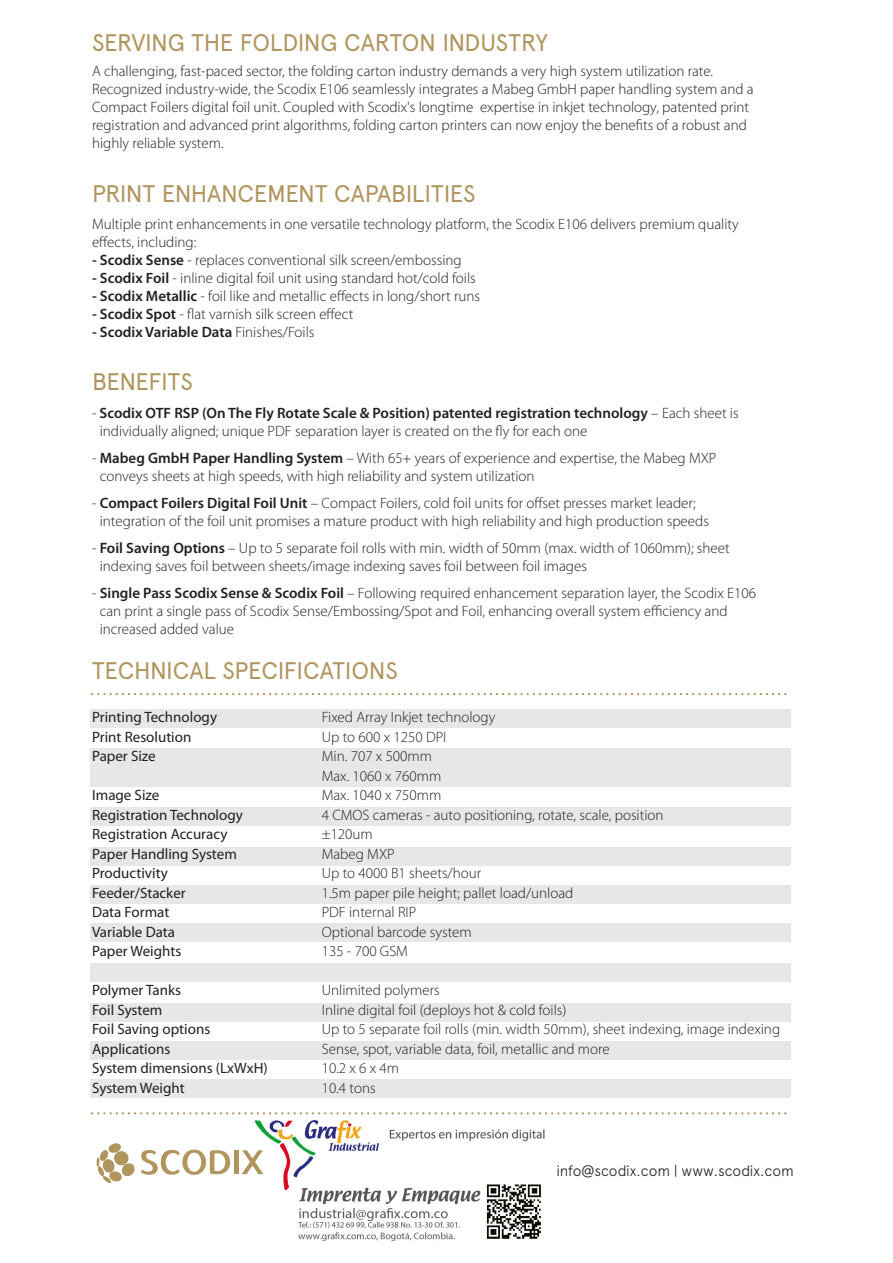
<style>
.page{position:relative;width:893px;height:1263px;background:#fff}
.page>*{position:absolute;margin:0;border:0;box-sizing:border-box;transform-origin:0 0}
.t1{font:24px "Apercu Pro";letter-spacing:-.015em;color:#b0955e}
.t2{font:300 15px/18px "Myriad Pro";color:#231f20}
.t3{font:15px "Myriad Pro";color:#231f20}
.t4{font:600 15px "Myriad Pro";color:#231f20}
.t5{font:300 15px "Apercu";letter-spacing:-.01em;color:#231f20}
.s1{font-weight:600}
.s2{font-weight:300}
</style>
<div class="page">
<img style="left:251px;top:1114px;width:302px;height:127px">
<div style="left:90px;top:1003px;width:700px;height:18px;background:#e6e7e9"></div>
<div style="left:90px;top:1041px;width:700px;height:18px;background:#e6e7e9"></div>
<div style="left:90px;top:1079px;width:700px;height:19px;background:#e6e7e9"></div>
<div style="left:90px;top:709px;width:700px;height:18px;background:#e6e7e9"></div>
<div style="left:90px;top:748px;width:700px;height:38px;background:#e6e7e9"></div>
<div style="left:90px;top:807px;width:700px;height:18px;background:#e6e7e9"></div>
<div style="left:90px;top:847px;width:700px;height:18px;background:#e6e7e9"></div>
<div style="left:90px;top:885px;width:700px;height:18px;background:#e6e7e9"></div>
<div style="left:90px;top:923px;width:700px;height:19px;background:#e6e7e9"></div>
<svg style="left:92px;top:1112px;width:695px;height:2px"></svg>
<svg style="left:92px;top:693px;width:695px;height:2px"></svg>
<svg style="left:141px;top:1149px;width:89px;height:26px"></svg>
<div style="left:234px;top:1150px;width:5px;height:24px;background:#b0955e"></div>
<svg style="left:242px;top:1150px;width:21px;height:24px"></svg>
<svg style="left:98px;top:1143px;width:37px;height:40px"></svg>
<svg style="left:96px;top:1157px;width:4px;height:10px"></svg>
<div style="left:90px;top:963px;width:700px;height:18px;background:#e6e7e9"></div>
<h1 class="t1" style="left:92px;top:24px;width:457px">SERVING THE FOLDING CARTON INDUSTRY</h1>
<p class="t2" style="left:92px;top:62px;width:663px">A challenging, fast-paced sector, the folding carton industry demands a very high system utilization rate.<br>Recognized industry-wide, the Scodix E106 seamlessly integrates a Mabeg GmbH paper handling system and a Compact Foilers digital foil unit. Coupled with Scodix's longtime expertise in inkjet technology, patented print registration and advanced print algorithms, folding carton printers can now enjoy the benefits of a robust and highly reliable system.</p>
<h1 class="t1" style="left:92px;top:175px;width:385px">PRINT ENHANCEMENT CAPABILITIES</h1>
<p class="t2" style="left:92px;top:215px;width:648px">Multiple print enhancements in one versatile technology platform, the Scodix E106 delivers premium quality effects, including:</p>
<p class="t2" style="left:92px;top:251px;width:371px"><span class="s1">- Scodix Sense</span> - replaces conventional silk screen/embossing</p>
<p class="t2" style="left:92px;top:269px;width:385px"><span class="s1">- Scodix Foil</span> - inline digital foil unit using standard hot/cold foils</p>
<p class="t2" style="left:92px;top:287px;width:389px"><span class="s1">- Scodix Metallic</span> - foil like and metallic effects in long/short runs</p>
<p class="t2" style="left:92px;top:305px;width:263px"><span class="s1">- Scodix Spot</span> - flat varnish silk screen effect</p>
<p class="t4" style="left:92px;top:323px;width:224px">- Scodix Variable Data <span class="s2">Finishes/Foils</span></p>
<h1 class="t1" style="left:92px;top:364px;width:103px">BENEFITS</h1>
<p class="t4" style="left:92px;top:404px;width:648px"><span class="s2">-</span> Scodix OTF RSP (On The Fly Rotate Scale &amp; Position) patented registration technology <span class="s2">– Each sheet is</span></p>
<p class="t2" style="left:92px;top:449px;width:626px">- <span class="s1">Mabeg GmbH Paper Handling System</span> – With 65+ years of experience and expertise, the Mabeg MXP</p>
<p class="t2" style="left:92px;top:494px;width:605px">- <span class="s1">Compact Foilers Digital Foil Unit</span> – Compact Foilers, cold foil units for offset presses market leader;</p>
<p class="t2" style="left:92px;top:539px;width:639px">- <span class="s1">Foil Saving Options</span> – Up to 5 separate foil rolls with min. width of 50mm (max. width of 1060mm); sheet</p>
<p class="t2" style="left:92px;top:584px;width:665px">- <span class="s1">Single Pass Scodix Sense &amp; Scodix Foil</span> – Following required enhancement separation layer, the Scodix E106</p>
<p class="t2" style="left:100px;top:422px;width:489px">individually aligned; unique PDF separation layer is created on the fly for each one</p>
<p class="t2" style="left:100px;top:467px;width:436px">conveys sheets at high speeds, with high reliability and system utilization</p>
<p class="t2" style="left:100px;top:512px;width:611px">integration of the foil unit promises a mature product with high reliability and high production speeds</p>
<p class="t2" style="left:100px;top:557px;width:489px">indexing saves foil between sheets/image indexing saves foil between foil images</p>
<p class="t2" style="left:100px;top:602px;width:629px">can print a single pass of Scodix Sense/Embossing/Spot and Foil, enhancing overall system efficiency and increased added value</p>
<h1 class="t1" style="left:92px;top:653px;width:308px">TECHNICAL SPECIFICATIONS</h1>
<p class="t3" style="left:92px;top:709px;width:126px">Printing Technology</p>
<p class="t2" style="left:322px;top:709px;width:175px">Fixed Array Inkjet technology</p>
<p class="t3" style="left:92px;top:729px;width:101px">Print Resolution</p>
<p class="t2" style="left:322px;top:728px;width:126px">Up to 600 x 1250 DPI</p>
<p class="t3" style="left:92px;top:748px;width:65px">Paper Size</p>
<p class="t2" style="left:322px;top:747px;width:121px;line-height:19.5px">Min. 707 x 500mm<br>Max. 1060 x 760mm</p>
<p class="t3" style="left:92px;top:787px;width:69px">Image Size</p>
<p class="t2" style="left:322px;top:787px;width:121px">Max. 1040 x 750mm</p>
<p class="t3" style="left:92px;top:807px;width:152px">Registration Technology</p>
<p class="t2" style="left:322px;top:806px;width:343px">4 CMOS cameras - auto positioning, rotate, scale, position</p>
<p class="t3" style="left:92px;top:826px;width:137px">Registration Accuracy</p>
<p class="t2" style="left:322px;top:826px;width:53px">±120um</p>
<p class="t3" style="left:92px;top:846px;width:146px">Paper Handling System</p>
<p class="t2" style="left:322px;top:845px;width:74px">Mabeg MXP</p>
<p class="t3" style="left:92px;top:865px;width:77px">Productivity</p>
<p class="t2" style="left:322px;top:865px;width:161px">Up to 4000 B1 sheets/hour</p>
<p class="t3" style="left:92px;top:885px;width:95px">Feeder/Stacker</p>
<p class="t2" style="left:322px;top:884px;width:253px">1.5m paper pile height; pallet load/unload</p>
<p class="t3" style="left:92px;top:904px;width:79px">Data Format</p>
<p class="t2" style="left:322px;top:904px;width:96px">PDF internal RIP</p>
<p class="t3" style="left:92px;top:924px;width:84px">Variable Data</p>
<p class="t2" style="left:322px;top:923px;width:152px">Optional barcode system</p>
<p class="t3" style="left:92px;top:943px;width:91px">Paper Weights</p>
<p class="t2" style="left:322px;top:943px;width:88px">135 - 700 GSM</p>
<p class="t3" style="left:92px;top:982px;width:90px">Polymer Tanks</p>
<p class="t2" style="left:322px;top:982px;width:120px">Unlimited polymers</p>
<p class="t3" style="left:92px;top:1002px;width:72px">Foil System</p>
<p class="t2" style="left:322px;top:1001px;width:246px">Inline digital foil (deploys hot &amp; cold foils)</p>
<p class="t3" style="left:92px;top:1021px;width:120px">Foil Saving options</p>
<p class="t2" style="left:322px;top:1021px;width:460px">Up to 5 separate foil rolls (min. width 50mm), sheet indexing, image indexing</p>
<p class="t3" style="left:92px;top:1041px;width:80px">Applications</p>
<p class="t2" style="left:322px;top:1040px;width:290px">Sense, spot, variable data, foil, metallic and more</p>
<p class="t3" style="left:92px;top:1060px;width:177px">System dimensions (LxWxH)</p>
<p class="t2" style="left:322px;top:1060px;width:79px">10.2 x 6 x 4m</p>
<p class="t3" style="left:92px;top:1080px;width:94px">System Weight</p>
<p class="t2" style="left:322px;top:1079px;width:56px">10.4 tons</p>
<p class="t5" style="left:556px;top:1161px;width:239px">info@scodix.com | www.scodix.com</p>
</div>
